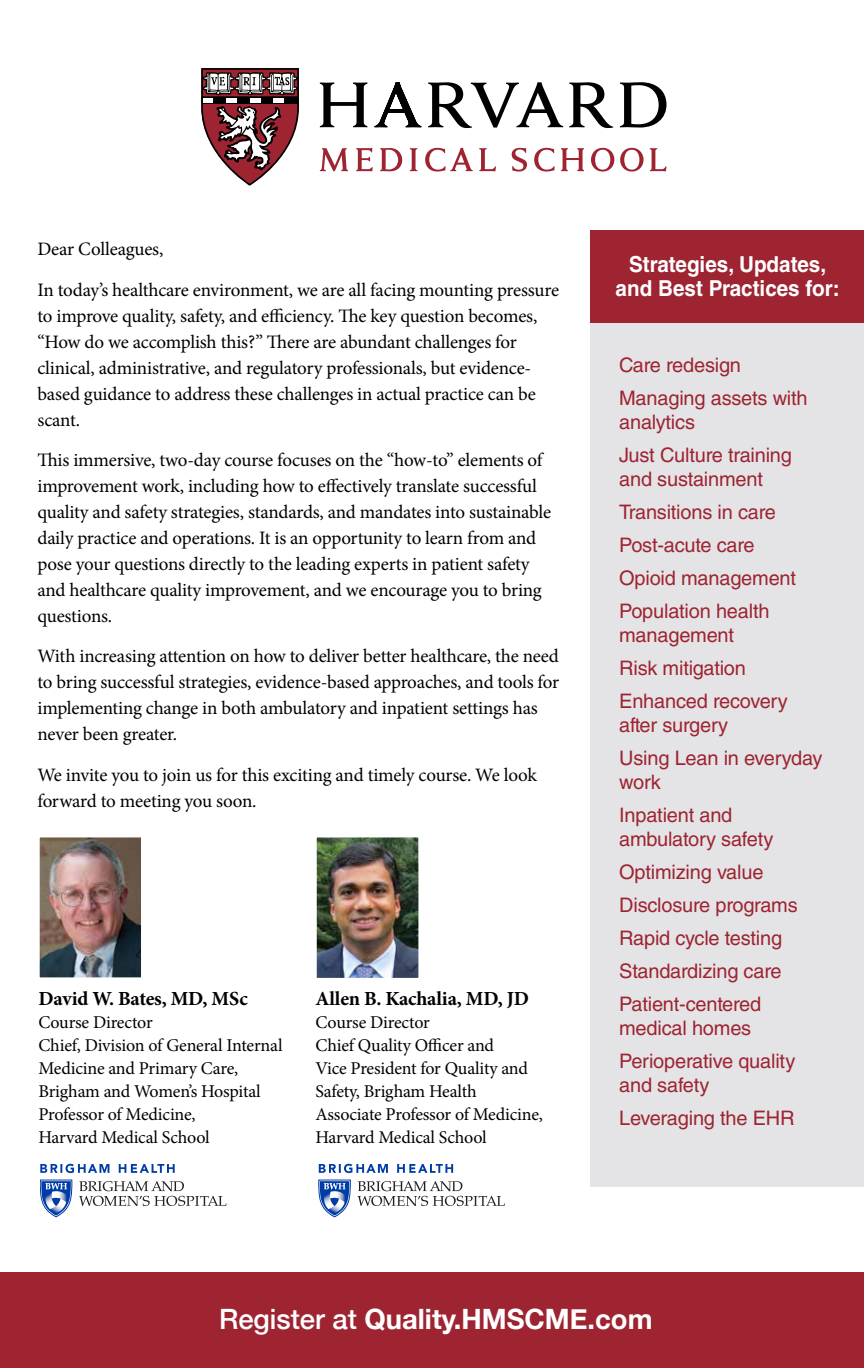
<style>
.page{position:relative;width:864px;height:1368px;background:#fff}
.page>*{position:absolute;margin:0;border:0;box-sizing:border-box;transform-origin:0 0}
.t1{font:700 28px "Helvetica Neue";color:#fff}
.t2{font:700 22px/24px "Helvetica LT Std";color:#fff;text-align:center;scale:.94 1}
.t3{font:20px/33px "Helvetica LT Std";letter-spacing:-.01em;color:#9e2432}
.t4{font:700 20px "Minion Pro";letter-spacing:-.01em;color:#000}
.t5{font:19px/26px "Minion Pro";letter-spacing:-.015em;color:#000}
.t6{font:18px/23px "Minion Pro";letter-spacing:-.01em;color:#000}
.s1{font-weight:500}
</style>
<div class="page">
<div style="left:590px;top:230px;width:274px;height:957px;background:#e4e4e6"></div>
<div style="left:0;top:1273px;width:864px;height:95px;background:#9e2432"></div>
<img style="left:40px;top:838px;width:100px;height:139px">
<div style="left:37px;top:835px;width:106px;height:145px;border:2px solid #fff"></div>
<img style="left:317px;top:838px;width:101px;height:139px">
<div style="left:314px;top:835px;width:107px;height:145px;border:2px solid #fff"></div>
<svg style="left:320px;top:82px;width:346px;height:46px"></svg>
<svg style="left:320px;top:148px;width:346px;height:24px"></svg>
<svg style="left:201px;top:68px;width:98px;height:118px"></svg>
<div style="left:590px;top:230px;width:274px;height:93px;background:#9e2432"></div>
<svg style="left:40px;top:1179px;width:32px;height:38px"></svg>
<svg style="left:79px;top:1181px;width:147px;height:25px"></svg>
<svg style="left:40px;top:1164px;width:135px;height:9px"></svg>
<svg style="left:318px;top:1179px;width:33px;height:38px"></svg>
<svg style="left:357px;top:1181px;width:148px;height:25px"></svg>
<svg style="left:319px;top:1164px;width:134px;height:9px"></svg>
<p class="t5" style="left:37px;top:229px;width:523px;line-height:40.4px">Dear Colleagues,<br>In today’s healthcare environment, we are all facing mounting pressure</p>
<p class="t5" style="left:37px;top:303px;width:501px">to improve quality, safety, and efficiency. The key question becomes, “How do we accomplish this?” There are abundant challenges for clinical, administrative, and regulatory professionals, but evidence&shy;based guidance to address these challenges in actual practice can be scant.</p>
<p class="t5" style="left:37px;top:447px;width:515px">This immersive, two-day course focuses on the “how-to” elements of improvement work, including how to effectively translate successful quality and safety strategies, standards, and mandates into sustainable daily practice and operations. It is an opportunity to learn from and pose your questions directly to the leading experts in patient safety and healthcare quality improvement, and we encourage you to bring questions.</p>
<p class="t5" style="left:37px;top:643px;width:523px">With increasing attention on how to deliver better healthcare, the need to bring successful strategies, evidence-based approaches, and tools for implementing change in both ambulatory and inpatient settings has never been greater.</p>
<p class="t5" style="left:37px;top:762px;width:501px">We invite you to join us for this exciting and timely course. We look forward to meeting you soon.</p>
<p class="t4" style="left:38px;top:985px;width:211px">David W. Bates, MD, MSc</p>
<p class="t6" style="left:38px;top:1011px;width:246px">Course Director<br>Chief, Division of General Internal<br>Medicine and Primary Care,<br>Brigham and Women’s Hospital<br>Professor of Medicine,<br>Harvard Medical School</p>
<p class="t4" style="left:315px;top:985px;width:215px">Allen B. Kachalia, MD, JD</p>
<p class="t6" style="left:315px;top:1011px;width:229px">Course Director<br>Chief Quality Officer and<br>Vice President for Quality and<br>Safety, Brigham Health<br>Associate Professor of Medicine,<br>Harvard Medical School</p>
<p class="t2" style="left:616px;top:252px;width:240px">Strategies, Updates, and Best Practices for:</p>
<p class="t3" style="left:619px;top:349px;width:190px">Care redesign<br>Managing assets with</p>
<p class="t3" style="left:619px;top:406px;width:174px">analytics<br>Just Culture training</p>
<p class="t3" style="left:619px;top:463px;width:178px">and sustainment<br>Transitions in care<br>Post-acute care<br>Opioid management<br>Population health</p>
<p class="t3" style="left:619px;top:619px;width:170px">management<br>Risk mitigation<br>Enhanced recovery</p>
<p class="t3" style="left:619px;top:709px;width:205px">after surgery<br>Using Lean in everyday</p>
<p class="t3" style="left:619px;top:766px;width:115px">work<br>Inpatient and</p>
<p class="t3" style="left:619px;top:823px;width:180px">ambulatory safety<br>Optimizing value<br>Disclosure programs<br>Rapid cycle testing<br>Standardizing care<br>Patient-centered</p>
<p class="t3" style="left:619px;top:1012px;width:178px">medical homes<br>Perioperative quality</p>
<p class="t3" style="left:619px;top:1069px;width:177px">and safety<br>Leveraging the EHR</p>
<h1 class="t1" style="left:219px;top:1297px;width:435px"><span class="s1">Register at</span> Quality.HMSCME.com</h1>
</div>
